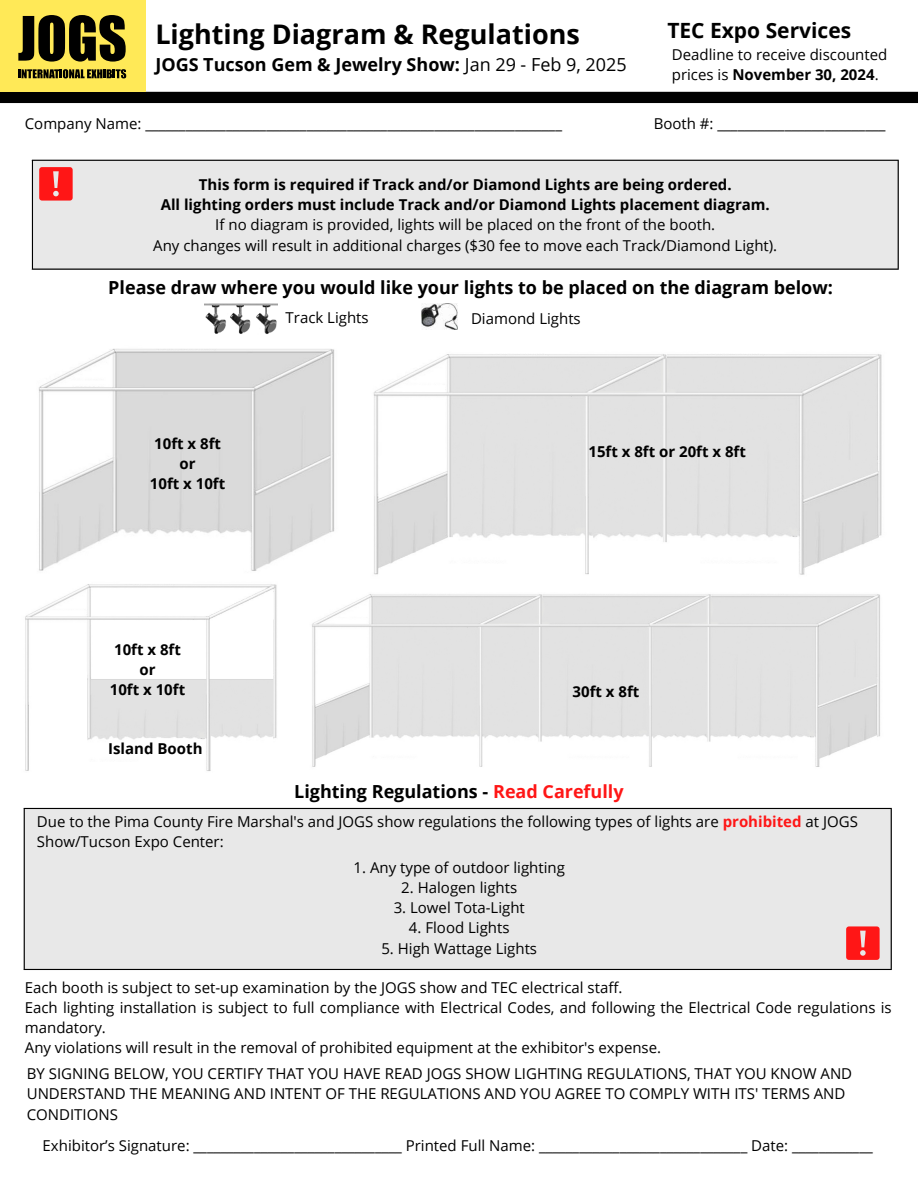
<style>
.page{position:relative;width:918px;height:1188px;background:#fff}
.page>*{position:absolute;margin:0;border:0;box-sizing:border-box;transform-origin:0 0}
.t1{font:700 27px "Open Sans";color:#000}
.t2{font:700 21px "Open Sans";color:#000}
.t3{font:700 18px "Open Sans";color:#000}
.t4{font:15px/20.2px "Open Sans";color:#000}
.t5{font:700 15px/20.2px "Open Sans";color:#000;text-align:center}
.s1{font-weight:400}
.s2{color:#ff1616}
.s3{font-weight:700;color:#ff1616}
</style>
<div class="page">
<img style="left:39px;top:348px;width:296px;height:223px">
<div style="left:0;top:92px;width:918px;height:11px;background:#000"></div>
<div style="left:0;top:0;width:145px;height:92px;background:#ffe957"></div>
<svg style="left:18px;top:15px;width:108px;height:47px"></svg>
<svg style="left:18px;top:69px;width:108px;height:9px"></svg>
<img style="left:204px;top:304px;width:74px;height:30px">
<img style="left:421px;top:304px;width:36px;height:26px">
<img style="left:25px;top:584px;width:252px;height:187px">
<img style="left:373px;top:354px;width:509px;height:221px">
<img style="left:312px;top:594px;width:568px;height:173px">
<div style="left:24px;top:808px;width:868px;height:162px;background:#e8e8e8"></div>
<hr style="left:24px;top:809px;width:1px;height:160px;background:#000">
<hr style="left:891px;top:809px;width:1px;height:160px;background:#000">
<hr style="left:24px;top:808px;width:868px;height:1px;background:#000">
<hr style="left:24px;top:969px;width:868px;height:1px;background:#000">
<div style="left:32px;top:160px;width:866px;height:109px;background:#e8e8e8"></div>
<hr style="left:32px;top:161px;width:1px;height:108px;background:#000">
<hr style="left:898px;top:161px;width:1px;height:108px;background:#000">
<hr style="left:32px;top:160px;width:867px;height:1px;background:#000">
<hr style="left:32px;top:269px;width:867px;height:1px;background:#000">
<svg style="left:39px;top:167px;width:34px;height:34px"></svg>
<svg style="left:846px;top:926px;width:34px;height:34px"></svg>
<h3 class="t1" style="left:155px;top:15px;width:426px">Lighting Diagram &amp; Regulations</h3>
<p class="t2" style="left:667px;top:16px;width:185px">TEC Expo Services</p>
<p class="t4" style="left:672px;top:44px;width:217px">Deadline to receive discounted</p>
<p class="t5" style="left:672px;top:64px;width:208px"><span class="s1">prices is</span> November 30, 2024<span class="s1">.</span></p>
<p class="t3" style="left:155px;top:52px;width:473px">JOGS Tucson Gem &amp; Jewelry Show: <span class="s1">Jan 29 - Feb 9, 2025</span></p>
<h3 class="t4" style="left:25px;top:113px;width:539px">Company Name: ______________________________________________________________</h3>
<p class="t4" style="left:654px;top:113px;width:233px">Booth #: _________________________</p>
<p class="t5" style="left:199px;top:174px;width:534px">This form is required if Track and/or Diamond Lights are being ordered.</p>
<p class="t5" style="left:161px;top:194px;width:611px">All lighting orders must include Track and/or Diamond Lights placement diagram.</p>
<p class="t4" style="left:215px;top:214px;width:501px">If no diagram is provided, lights will be placed on the front of the booth.</p>
<p class="t4" style="left:153px;top:235px;width:625px">Any changes will result in additional charges ($30 fee to move each Track/Diamond Light).</p>
<h6 class="t3" style="left:108px;top:275px;width:726px">Please draw where you would like your lights to be placed on the diagram below:</h6>
<h6 class="t4" style="left:286px;top:307px;width:85px">Track Lights</h6>
<p class="t4" style="left:471px;top:308px;width:111px">Diamond Lights</p>
<p class="t5" style="left:150px;top:433px;width:77px">10ft x 8ft or<br>10ft x 10ft</p>
<h6 class="t5" style="left:588px;top:441px;width:159px">15ft x 8ft or 20ft x 8ft</h6>
<h6 class="t5" style="left:110px;top:639px;width:77px">10ft x 8ft or<br>10ft x 10ft</h6>
<h6 class="t5" style="left:108px;top:738px;width:96px">Island Booth</h6>
<p class="t5" style="left:573px;top:681px;width:68px">30ft x 8ft</p>
<p class="t3" style="left:294px;top:779px;width:331px">Lighting Regulations - <span class="s2">Read Carefully</span></p>
<p class="t4" style="left:37px;top:811px;width:822px">Due to the Pima County Fire Marshal's and JOGS show regulations the following types of lights are <span class="s3">prohibited</span> at JOGS<br>Show/Tucson Expo Center:</p>
<p class="t4" style="left:354px;top:857px;width:213px">1. Any type of outdoor lighting</p>
<p class="t4" style="left:401px;top:877px;width:117px">2. Halogen lights</p>
<p class="t4" style="left:394px;top:897px;width:133px">3. Lowel Tota-Light</p>
<p class="t4" style="left:409px;top:917px;width:102px">4. Flood Lights</p>
<p class="t4" style="left:381px;top:938px;width:157px">5. High Wattage Lights</p>
<p class="t4" style="left:25px;top:977px;width:599px">Each booth is subject to set-up examination by the JOGS show and TEC electrical staff.</p>
<p class="t4" style="left:25px;top:997px;width:868px">Each lighting installation is subject to full compliance with Electrical Codes, and following the Electrical Code regulations is mandatory.</p>
<p class="t4" style="left:25px;top:1038px;width:638px">Any violations will result in the removal of prohibited equipment at the exhibitor's expense.</p>
<p class="t4" style="left:27px;top:1063px;width:827px">BY SIGNING BELOW, YOU CERTIFY THAT YOU HAVE READ JOGS SHOW LIGHTING REGULATIONS, THAT YOU KNOW AND<br>UNDERSTAND THE MEANING AND INTENT OF THE REGULATIONS AND YOU AGREE TO COMPLY WITH ITS' TERMS AND<br>CONDITIONS</p>
<p class="t4" style="left:43px;top:1135px;width:832px">Exhibitor’s Signature: _______________________________ Printed Full Name: _______________________________ Date: ____________</p>
</div>
